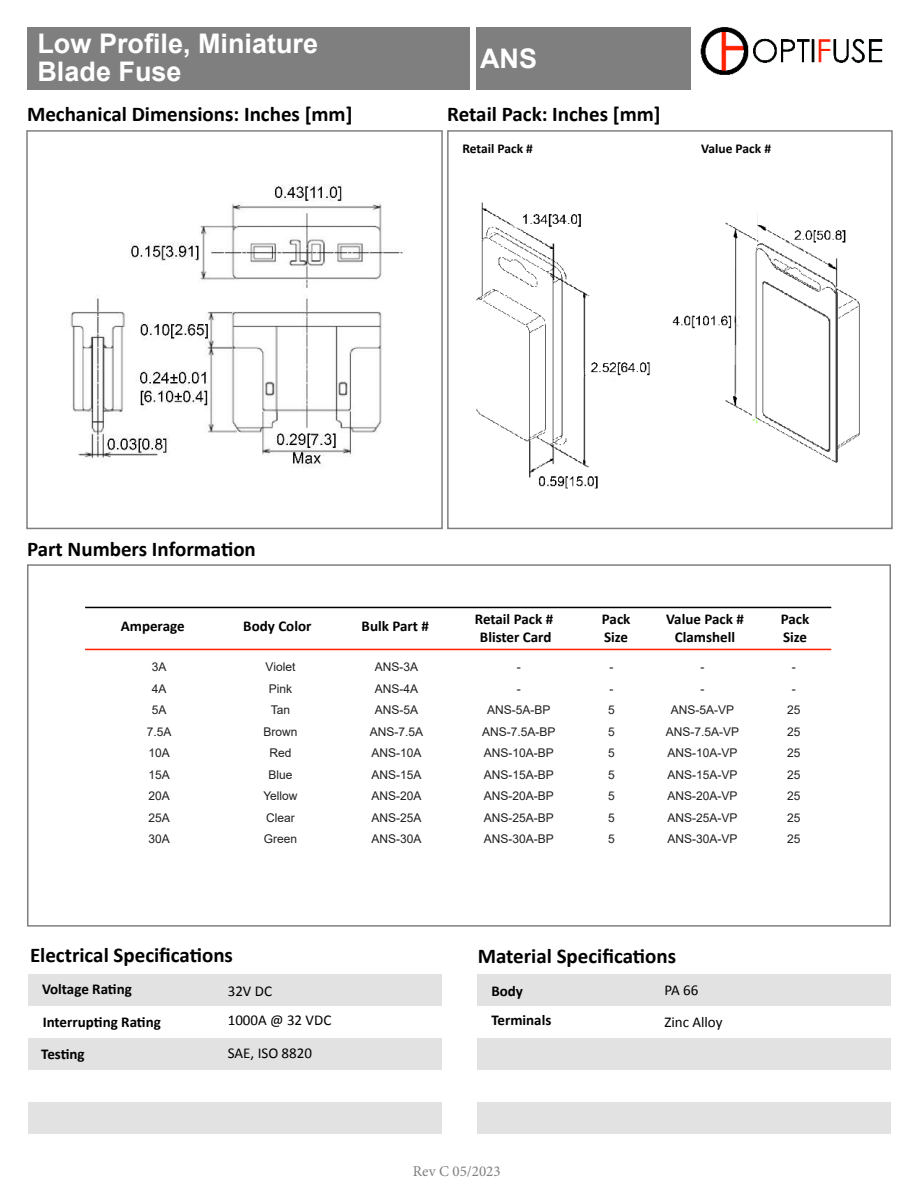
<style>
.page{position:relative;width:918px;height:1188px;background:#fff}
.page>*{position:absolute;margin:0;border:0;box-sizing:border-box;transform-origin:0 0}
.t1{font:700 27px/28.5px "Arial";color:#fff}
.t2{font:700 21px "Calibri";color:#000}
.t3{font:700 15px/18px "Calibri";color:#000;text-align:center}
.t4{font:15px "Calibri";color:#000}
.t5{font:15px "Minion Pro";color:#7f7f7f}
.t6{font:700 13.5px "Calibri";color:#000}
.t7{font:12px "Arial";color:#221f1f}
</style>
<div class="page">
<img style="left:701px;top:27px;width:182px;height:48px">
<div style="left:26px;top:130px;width:417px;height:399px;border:2px solid #7f7f7f"></div>
<div style="left:447px;top:130px;width:446px;height:399px;border:2px solid #7f7f7f"></div>
<hr style="left:85px;top:649px;width:746px;height:1px;background:#ff2100">
<hr style="left:85px;top:607px;width:746px;height:1px;background:#000">
<div style="left:27px;top:27px;width:443px;height:62px;background:#7f7f7f"></div>
<div style="left:476px;top:27px;width:215px;height:62px;background:#7f7f7f"></div>
<div style="left:29px;top:974px;width:413px;height:32px;background:#e2e2e2"></div>
<div style="left:478px;top:974px;width:413px;height:32px;background:#e2e2e2"></div>
<div style="left:29px;top:1038px;width:413px;height:32px;background:#e2e2e2"></div>
<div style="left:478px;top:1038px;width:413px;height:32px;background:#e2e2e2"></div>
<div style="left:29px;top:1103px;width:413px;height:31px;background:#e2e2e2"></div>
<div style="left:478px;top:1103px;width:413px;height:31px;background:#e2e2e2"></div>
<img style="left:70px;top:184px;width:333px;height:284px">
<img style="left:476px;top:202px;width:174px;height:287px">
<img style="left:672px;top:214px;width:188px;height:249px">
<div style="left:27px;top:564px;width:864px;height:363px;border:2px solid #7f7f7f"></div>
<h1 class="t1" style="left:38px;top:30px;width:282px">Low Pro昀椀le, Miniature<br>Blade Fuse</h1>
<h2 class="t2" style="left:27px;top:106px;width:327px">Mechanical Dimensions: Inches [mm]</h2>
<h1 class="t1" style="left:480px;top:44px;width:58px">ANS</h1>
<h2 class="t2" style="left:447px;top:106px;width:215px">Retail Pack: Inches [mm]</h2>
<p class="t6" style="left:462px;top:143px;width:72px">Retail Pack #</p>
<p class="t6" style="left:701px;top:143px;width:71px">Value Pack #</p>
<h2 class="t2" style="left:27px;top:534px;width:230px">Part Numbers Informa琀椀on</h2>
<p class="t3" style="left:121px;top:618px;width:65px">Amperage</p>
<p class="t3" style="left:243px;top:618px;width:70px">Body Color</p>
<p class="t3" style="left:666px;top:612px;width:79px">Value Pack #<br>Clamshell</p>
<p class="t3" style="left:475px;top:612px;width:80px">Retail Pack #<br>Blister Card</p>
<p class="t3" style="left:781px;top:612px;width:30px;text-align:left">Pack<br>Size</p>
<p class="t3" style="left:602px;top:612px;width:30px;text-align:left">Pack<br>Size</p>
<p class="t3" style="left:362px;top:618px;width:69px">Bulk Part #</p>
<p class="t7" style="left:152px;top:663px;width:16px">3A</p>
<p class="t7" style="left:266px;top:663px;width:31px">Violet</p>
<p class="t7" style="left:375px;top:663px;width:45px">ANS-3A</p>
<p class="t7" style="left:517px;top:663px;width:5px">-</p>
<p class="t7" style="left:609px;top:663px;width:5px">-</p>
<p class="t7" style="left:701px;top:663px;width:5px">-</p>
<p class="t7" style="left:792px;top:663px;width:5px">-</p>
<p class="t7" style="left:152px;top:684px;width:16px">4A</p>
<p class="t7" style="left:269px;top:684px;width:25px">Pink</p>
<p class="t7" style="left:375px;top:684px;width:45px">ANS-4A</p>
<p class="t7" style="left:517px;top:684px;width:5px">-</p>
<p class="t7" style="left:609px;top:684px;width:5px">-</p>
<p class="t7" style="left:701px;top:684px;width:5px">-</p>
<p class="t7" style="left:792px;top:684px;width:5px">-</p>
<p class="t7" style="left:152px;top:706px;width:16px">5A</p>
<p class="t7" style="left:271px;top:706px;width:21px">Tan</p>
<p class="t7" style="left:375px;top:706px;width:45px">ANS-5A</p>
<p class="t7" style="left:487px;top:706px;width:65px">ANS-5A-BP</p>
<p class="t7" style="left:608px;top:706px;width:8px">5</p>
<p class="t7" style="left:671px;top:706px;width:65px">ANS-5A-VP</p>
<p class="t7" style="left:787px;top:706px;width:15px">25</p>
<p class="t7" style="left:147px;top:727px;width:26px">7.5A</p>
<p class="t7" style="left:264px;top:727px;width:36px">Brown</p>
<p class="t7" style="left:370px;top:727px;width:55px">ANS-7.5A</p>
<p class="t7" style="left:482px;top:727px;width:75px">ANS-7.5A-BP</p>
<p class="t7" style="left:608px;top:727px;width:8px">5</p>
<p class="t7" style="left:666px;top:727px;width:75px">ANS-7.5A-VP</p>
<p class="t7" style="left:787px;top:727px;width:15px">25</p>
<p class="t7" style="left:149px;top:748px;width:23px">10A</p>
<p class="t7" style="left:270px;top:748px;width:24px">Red</p>
<p class="t7" style="left:371px;top:748px;width:52px">ANS-10A</p>
<p class="t7" style="left:484px;top:748px;width:72px">ANS-10A-BP</p>
<p class="t7" style="left:608px;top:748px;width:8px">5</p>
<p class="t7" style="left:668px;top:748px;width:72px">ANS-10A-VP</p>
<p class="t7" style="left:787px;top:748px;width:15px">25</p>
<p class="t7" style="left:149px;top:770px;width:23px">15A</p>
<p class="t7" style="left:269px;top:770px;width:26px">Blue</p>
<p class="t7" style="left:371px;top:770px;width:52px">ANS-15A</p>
<p class="t7" style="left:484px;top:770px;width:72px">ANS-15A-BP</p>
<p class="t7" style="left:608px;top:770px;width:8px">5</p>
<p class="t7" style="left:668px;top:770px;width:72px">ANS-15A-VP</p>
<p class="t7" style="left:787px;top:770px;width:15px">25</p>
<p class="t7" style="left:149px;top:791px;width:23px">20A</p>
<p class="t7" style="left:263px;top:791px;width:36px">Yellow</p>
<p class="t7" style="left:371px;top:791px;width:52px">ANS-20A</p>
<p class="t7" style="left:484px;top:791px;width:72px">ANS-20A-BP</p>
<p class="t7" style="left:608px;top:791px;width:8px">5</p>
<p class="t7" style="left:668px;top:791px;width:72px">ANS-20A-VP</p>
<p class="t7" style="left:787px;top:791px;width:15px">25</p>
<p class="t7" style="left:149px;top:813px;width:23px">25A</p>
<p class="t7" style="left:266px;top:813px;width:30px">Clear</p>
<p class="t7" style="left:371px;top:813px;width:52px">ANS-25A</p>
<p class="t7" style="left:484px;top:813px;width:72px">ANS-25A-BP</p>
<p class="t7" style="left:608px;top:813px;width:8px">5</p>
<p class="t7" style="left:668px;top:813px;width:72px">ANS-25A-VP</p>
<p class="t7" style="left:787px;top:813px;width:15px">25</p>
<p class="t7" style="left:149px;top:834px;width:23px">30A</p>
<p class="t7" style="left:264px;top:834px;width:35px">Green</p>
<p class="t7" style="left:371px;top:834px;width:52px">ANS-30A</p>
<p class="t7" style="left:484px;top:834px;width:72px">ANS-30A-BP</p>
<p class="t7" style="left:608px;top:834px;width:8px">5</p>
<p class="t7" style="left:668px;top:834px;width:72px">ANS-30A-VP</p>
<p class="t7" style="left:787px;top:834px;width:15px">25</p>
<h2 class="t2" style="left:30px;top:940px;width:205px">Electrical Speci昀椀ca琀椀ons</h2>
<h2 class="t2" style="left:478px;top:941px;width:200px">Material Speci昀椀ca琀椀ons</h2>
<p class="t3" style="left:42px;top:980px;width:91px">Voltage Ra琀椀ng</p>
<p class="t3" style="left:491px;top:983px;width:33px">Body</p>
<p class="t3" style="left:43px;top:1013px;width:120px">Interrup琀椀ng Ra琀椀ng</p>
<p class="t4" style="left:664px;top:985px;width:35px">PA 66</p>
<p class="t4" style="left:228px;top:986px;width:46px">32V DC</p>
<p class="t3" style="left:491px;top:1012px;width:62px">Terminals</p>
<p class="t4" style="left:228px;top:1015px;width:105px">1000A @ 32 VDC</p>
<p class="t4" style="left:664px;top:1017px;width:60px">Zinc Alloy</p>
<p class="t3" style="left:41px;top:1045px;width:45px">Tes琀椀ng</p>
<p class="t4" style="left:228px;top:1048px;width:86px">SAE, ISO 8820</p>
<p class="t5" style="left:413px;top:1162px;width:89px">Rev C 05/2023</p>
</div>
